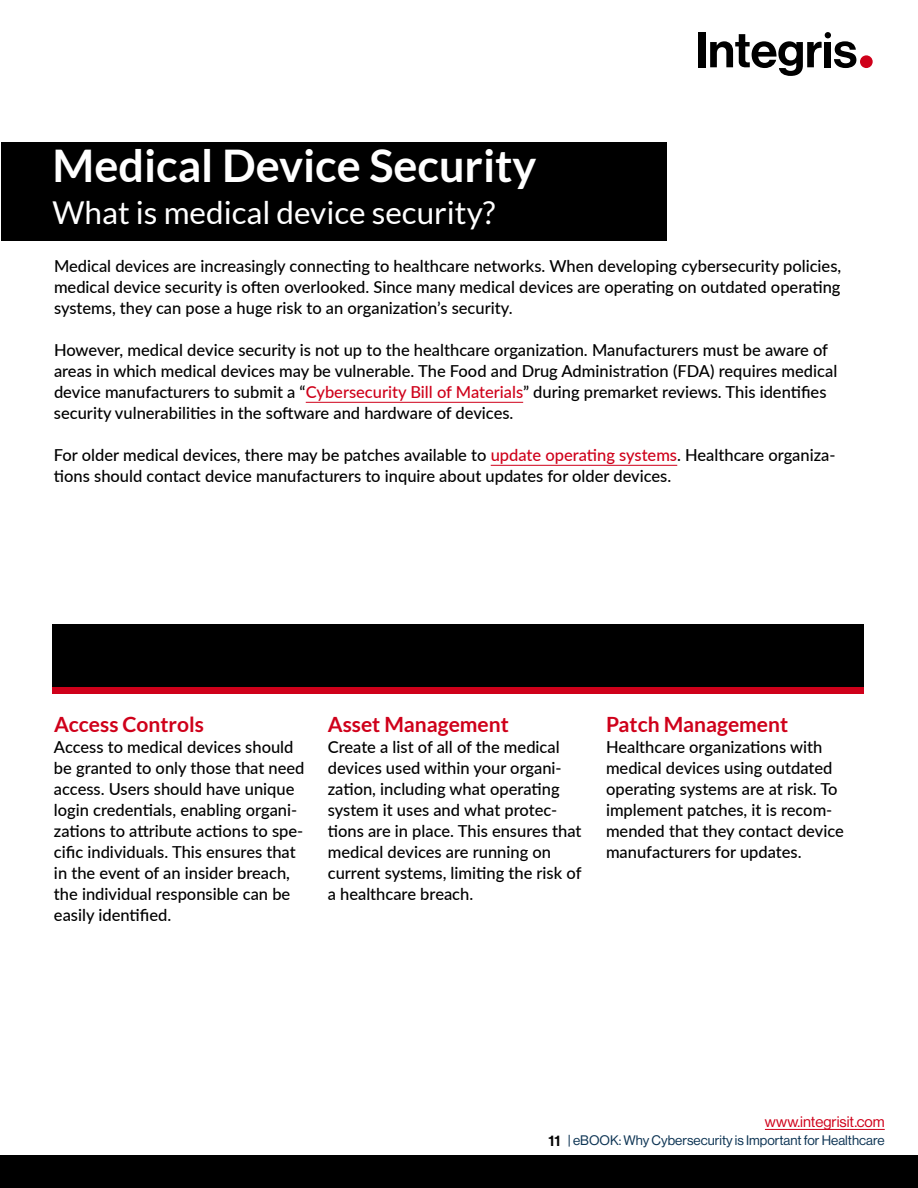
<style>
.page{position:relative;width:918px;height:1188px;background:#fff}
.page>*{position:absolute;margin:0;border:0;box-sizing:border-box;transform-origin:0 0}
.t1{font:700 45px "Lato";color:#fff}
.t2{font:31.5px "Lato";color:#fff}
.t3{font:700 21px "Lato";color:#cf001a}
.t4{font:500 16.5px/21px "Lato";color:#000}
.t5{font:15px "N Haas Grotesk DS Pro 55 Rg";color:#cf001a}
.t6{font:13.5px "N Haas Grotesk DS Pro 55 Rg";color:#0c3353}
.s1{color:#cf001a}
.s2{font-family:"N Haas Grotesk DS Pro 65 Md";font-size:15px;color:#000}
</style>
<div class="page">
<div style="left:698px;top:32px;width:7px;height:35px;background:#000"></div>
<div style="left:860px;top:55px;width:13px;height:13px;background:#cf001a;border-radius:50%"></div>
<svg style="left:710px;top:32px;width:146px;height:44px"></svg>
<div style="left:0;top:1156px;width:918px;height:32px;background:#000"></div>
<hr style="left:765px;top:1129px;width:120px;height:1px;background:#cf001a">
<div style="left:1px;top:143px;width:666px;height:98px;background:#000"></div>
<div style="left:53px;top:632px;width:811px;height:62px;background:#cf001a"></div>
<div style="left:53px;top:624px;width:811px;height:63px;background:#000"></div>
<hr style="left:306px;top:402px;width:217px;height:1px;background:#cf001a">
<hr style="left:491px;top:465px;width:186px;height:1px;background:#cf001a">
<h1 class="t1" style="left:53px;top:140px;width:486px">Medical Device Security</h1>
<h2 class="t2" style="left:53px;top:195px;width:444px">What is medical device security?</h2>
<p class="t4" style="left:54px;top:255px;width:789px;text-align:justify">Medical devices are increasingly connecting to healthcare networks. When developing cybersecurity policies, medical device security is often overlooked. Since many medical devices are operating on outdated operating systems, they can pose a huge risk to an organization’s security.</p>
<p class="t4" style="left:54px;top:339px;width:785px">However, medical device security is not up to the healthcare organization. Manufacturers must be aware of areas in which medical devices may be vulnerable. The Food and Drug Administration (FDA) requires medical device manufacturers to submit a “<span class="s1">Cybersecurity Bill of Materials</span>” during premarket reviews. This identifies security vulnerabilities in the software and hardware of devices.</p>
<p class="t4" style="left:54px;top:444px;width:783px">For older medical devices, there may be patches available to <span class="s1">update operating systems</span>. Healthcare organiza&shy;tions should contact device manufacturers to inquire about updates for older devices.</p>
<p class="t3" style="left:54px;top:713px;width:151px">Access Controls</p>
<p class="t4" style="left:54px;top:736px;width:252px">Access to medical devices should be granted to only those that need access. Users should have unique login credentials, enabling organi&shy;zations to attribute actions to spe&shy;cific individuals. This ensures that in the event of an insider breach, the individual responsible can be easily identified.</p>
<p class="t3" style="left:328px;top:713px;width:183px">Asset Management</p>
<p class="t4" style="left:328px;top:736px;width:255px">Create a list of all of the medical devices used within your organi&shy;zation, including what operating system it uses and what protec&shy;tions are in place. This ensures that medical devices are running on current systems, limiting the risk of a healthcare breach.</p>
<p class="t3" style="left:606px;top:713px;width:184px">Patch Management</p>
<p class="t4" style="left:606px;top:736px;width:239px">Healthcare organizations with medical devices using outdated operating systems are at risk. To implement patches, it is recom&shy;mended that they contact device manufacturers for updates.</p>
<p class="t5" style="left:765px;top:1114px;width:121px">www.integrisit.com</p>
<p class="t6" style="left:549px;top:1133px;width:338px"><span class="s2">11</span> | eBOOK: Why Cybersecurity is Important for Healthcare</p>
</div>
